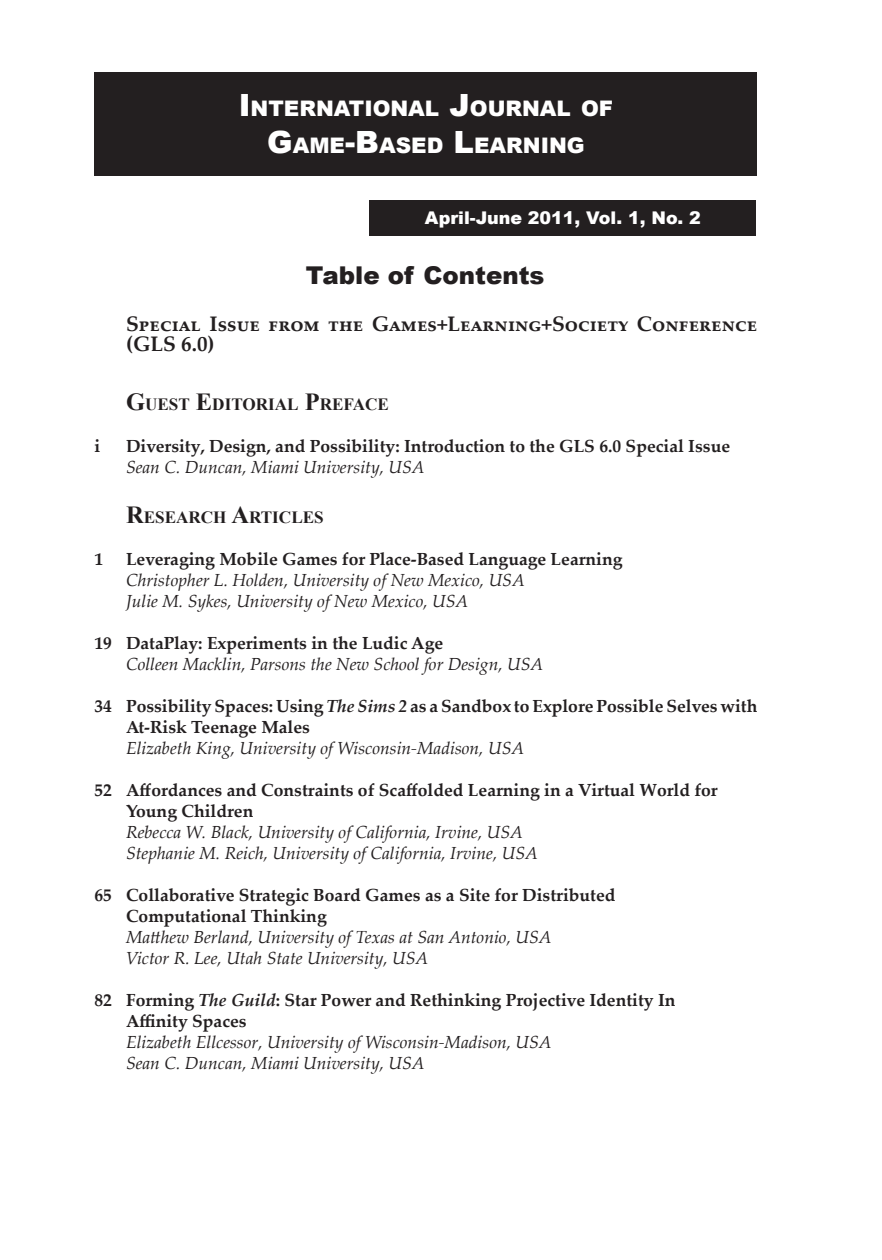
<style>
.page{position:relative;width:882px;height:1260px;background:#fff}
.page>*{position:absolute;margin:0;border:0;box-sizing:border-box;transform-origin:0 0}
.t1{font:900 24.5px "Arial";color:#231f20}
.t2{font:900 21.35px/36.8px "Arial";color:#fff;text-align:center}
.t3{font:700 21px/19.2px "Palatino Linotype";color:#231f20}
.t4{font:italic 17.5px/21px "Palatino Linotype";color:#231f20}
.t5{font:700 17.5px/21px "Palatino Linotype";color:#231f20}
.t6{font:900 17.5px "Arial";color:#fff}
.t7{font:700 17.15px "Times New Roman";color:#231f20}
.s1{font-size:30.62px}
.s2{font-size:24.5px}
.s3{font-style:italic}
</style>
<div class="page">
<div style="left:370px;top:200px;width:386px;height:35px;background:#231f20"></div>
<div style="left:94px;top:72px;width:663px;height:103px;background:#231f20"></div>
<p class="t2" style="left:239px;top:89px;width:376px"><span class="s1">I</span>NTERNATIONAL <span class="s1">J</span>OURNAL OF<br><span class="s1">G</span>AME<span class="s1">-B</span>ASED <span class="s1">L</span>EARNING</p>
<p class="t6" style="left:425px;top:205px;width:277px">April-June 2011, Vol. 1, No. 2</p>
<h1 class="t1" style="left:306px;top:257px;width:240px">Table of Contents</h1>
<p class="t3" style="left:126px;top:314px;width:633px">Special Issue from the Games+Learning+Society Conference (GLS 6.0)</p>
<p class="t7" style="left:126px;top:392px;width:265px"><span class="s2">G</span>UEST <span class="s2">E</span>DITORIAL <span class="s2">P</span>REFACE</p>
<p class="t5" style="left:94px;top:434px;width:7px">i</p>
<p class="t5" style="left:126px;top:434px;width:606px">Diversity, Design, and Possibility: Introduction to the GLS 6.0 Special Issue</p>
<p class="t4" style="left:126px;top:455px;width:300px">Sean C. Duncan, Miami University, USA</p>
<p class="t7" style="left:126px;top:505px;width:199px"><span class="s2">R</span>ESEARCH <span class="s2">A</span>RTICLES</p>
<p class="t5" style="left:94px;top:548px;width:10px">1</p>
<p class="t5" style="left:126px;top:548px;width:498px">Leveraging Mobile Games for Place-Based Language Learning</p>
<p class="t4" style="left:126px;top:569px;width:400px">Christopher L. Holden, University of New Mexico, USA<br>Julie M. Sykes, University of New Mexico, USA</p>
<p class="t5" style="left:94px;top:632px;width:350px">19 DataPlay: Experiments in the Ludic Age</p>
<p class="t4" style="left:126px;top:653px;width:419px">Colleen Macklin, Parsons the New School for Design, USA</p>
<p class="t5" style="left:126px;top:695px;width:633px;text-indent:-32px">34 Possibility Spaces: Using <span class="s3">The Sims 2</span> as a Sandbox to Explore Possible Selves with<br>At-Risk Teenage Males</p>
<p class="t4" style="left:126px;top:737px;width:400px">Elizabeth King, University of Wisconsin-Madison, USA</p>
<p class="t5" style="left:126px;top:779px;width:593px;text-indent:-32px">52 Affordances and Constraints of Scaffolded Learning in a Virtual World for<br>Young Children</p>
<p class="t4" style="left:126px;top:821px;width:413px">Rebecca W. Black, University of California, Irvine, USA<br>Stephanie M. Reich, University of California, Irvine, USA</p>
<p class="t5" style="left:126px;top:884px;width:491px;text-indent:-32px">65 Collaborative Strategic Board Games as a Site for Distributed<br>Computational Thinking</p>
<p class="t4" style="left:126px;top:926px;width:427px">Matthew Berland, University of Texas at San Antonio, USA<br>Victor R. Lee, Utah State University, USA</p>
<p class="t5" style="left:126px;top:989px;width:551px;text-indent:-32px">82 Forming <span class="s3">The Guild</span>: Star Power and Rethinking Projective Identity In<br>Affinity Spaces</p>
<p class="t4" style="left:126px;top:1031px;width:427px">Elizabeth Ellcessor, University of Wisconsin-Madison, USA<br>Sean C. Duncan, Miami University, USA</p>
</div>
